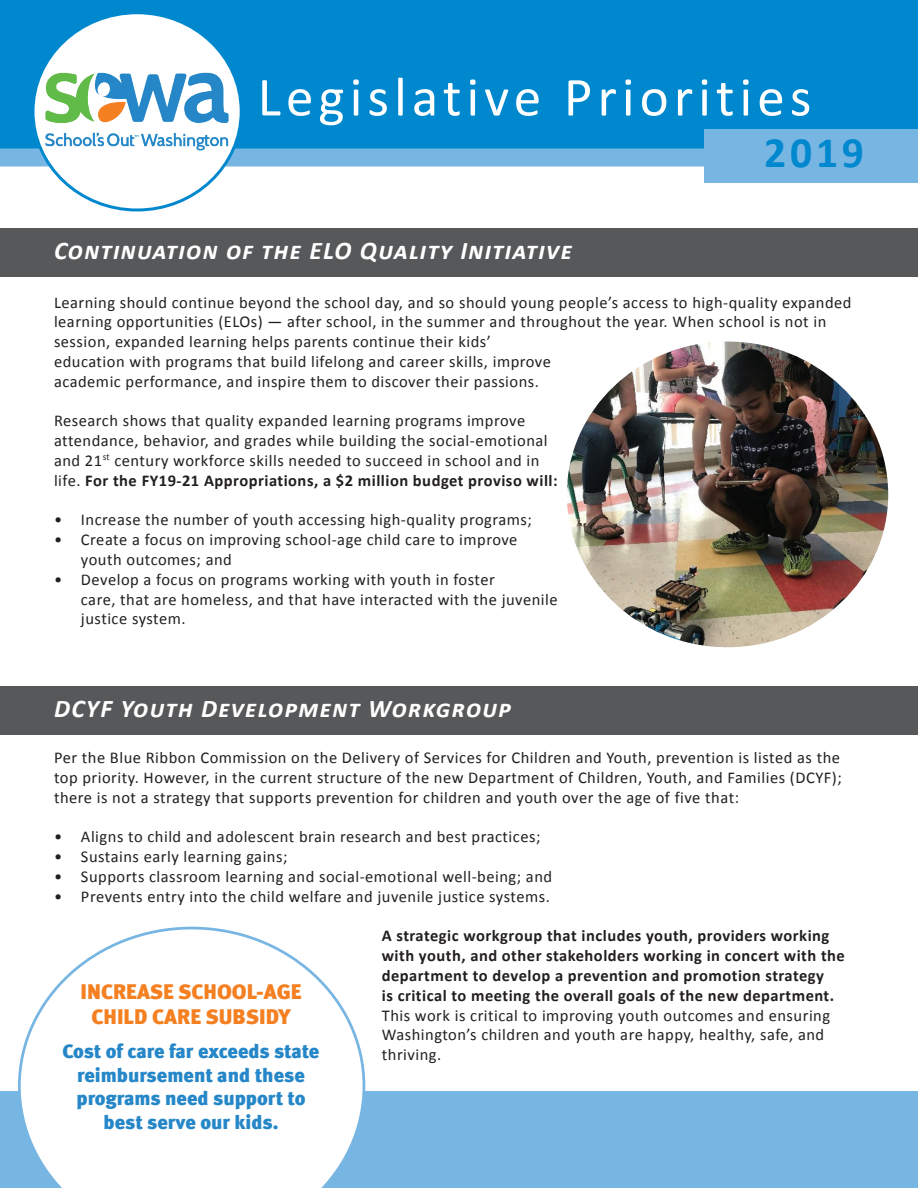
<style>
.page{position:relative;width:918px;height:1188px;background:#fff}
.page>*{position:absolute;margin:0;border:0;box-sizing:border-box;transform-origin:0 0}
.t1{font:55.5px "Calibri";letter-spacing:.09em;color:#fff}
.t2{font:700 43.5px "Calibri";color:#0088ce}
.t3{font:italic 700 25.5px "Calibri";letter-spacing:.05em;color:#fff}
.t4{font:21px/25.2px "Meta Black LF";color:#f58021;text-align:center}
.t5{font:19.5px/23.4px "Meta Black LF";color:#2687c8;text-align:center}
.t6{font:16.5px/19.8px "Calibri";letter-spacing:.03em;color:#231f20}
.t7{font:700 16.5px/19.8px "Calibri";letter-spacing:.03em;color:#231f20}
.s1{font-weight:700}
</style>
<div class="page">
<div style="left:0;top:1091px;width:918px;height:97px;background:#77b5e3"></div>
<div style="left:0;top:228px;width:918px;height:49px;background:#57585a"></div>
<div style="left:0;top:0;width:918px;height:158px;background:#0088ce"></div>
<div style="left:0;top:148px;width:918px;height:18px;background:#77b5e3"></div>
<div style="left:704px;top:129px;width:214px;height:54px;background:#77b5e3"></div>
<div style="left:33px;top:13px;width:208px;height:197px;background:#fff;border-radius:50%"></div>
<img style="left:40px;top:66px;width:194px;height:90px">
<div style="left:0;top:686px;width:918px;height:49px;background:#57585a"></div>
<svg style="left:18px;top:927px;width:347px;height:261px"></svg>
<img style="left:567px;top:342px;width:321px;height:305px">
<h1 class="t1" style="left:258px;top:62px;width:555px">Legislative Priorities</h1>
<h2 class="t2" style="left:764px;top:125px;width:101px">2019</h2>
<h3 class="t3" style="left:54px;top:234px;width:520px">Continuation of the ELO Quality Initiative</h3>
<p class="t6" style="left:54px;top:292px;width:799px">Learning should continue beyond the school day, and so should young people’s access to high-quality expanded learning opportunities (ELOs) — after school, in the summer and throughout the year. When school is not in session, expanded learning helps parents continue their kids’<br>education with programs that build lifelong and career skills, improve<br>academic performance, and inspire them to discover their passions.</p>
<p class="t6" style="left:54px;top:411px;width:505px">Research shows that quality expanded learning programs improve attendance, behavior, and grades while building the social-emotional and 21<sup>st</sup> century workforce skills needed to succeed in school and in life. <span class="s1">For the FY19-21 Appropriations, a $2 million budget proviso will:</span></p>
<p class="t6" style="left:54px;top:510px;width:479px">• Increase the number of youth accessing high-quality programs;</p>
<p class="t6" style="left:81px;top:530px;width:438px;text-indent:-27px">• Create a focus on improving school-age child care to improve youth outcomes; and</p>
<p class="t6" style="left:81px;top:569px;width:478px;text-indent:-27px">• Develop a focus on programs working with youth in foster<br>care, that are homeless, and that have interacted with the juvenile justice system.</p>
<h3 class="t3" style="left:54px;top:692px;width:459px">DCYF Youth Development Workgroup</h3>
<p class="t6" style="left:54px;top:748px;width:789px;text-align:justify">Per the Blue Ribbon Commission on the Delivery of Services for Children and Youth, prevention is listed as the top priority. However, in the current structure of the new Department of Children, Youth, and Families (DCYF); there is not a strategy that supports prevention for children and youth over the age of five that:</p>
<p class="t6" style="left:54px;top:827px;width:488px">• Aligns to child and adolescent brain research and best practices;</p>
<p class="t6" style="left:54px;top:847px;width:235px">• Sustains early learning gains;</p>
<p class="t6" style="left:54px;top:867px;width:500px">• Supports classroom learning and social-emotional well-being; and</p>
<p class="t6" style="left:54px;top:887px;width:497px">• Prevents entry into the child welfare and juvenile justice systems.</p>
<p class="t7" style="left:382px;top:926px;width:465px">A strategic workgroup that includes youth, providers working with youth, and other stakeholders working in concert with the department to develop a prevention and promotion strategy<br>is critical to meeting the overall goals of the new department.</p>
<p class="t6" style="left:382px;top:1005px;width:450px">This work is critical to improving youth outcomes and ensuring<br>Washington’s children and youth are happy, healthy, safe, and thriving.</p>
<p class="t4" style="left:81px;top:979px;width:223px">INCREASE SCHOOL-AGE<br>CHILD CARE SUBSIDY</p>
<p class="t5" style="left:63px;top:1040px;width:258px">Cost of care far exceeds state reimbursement and these programs need support to best serve our kids.</p>
</div>
